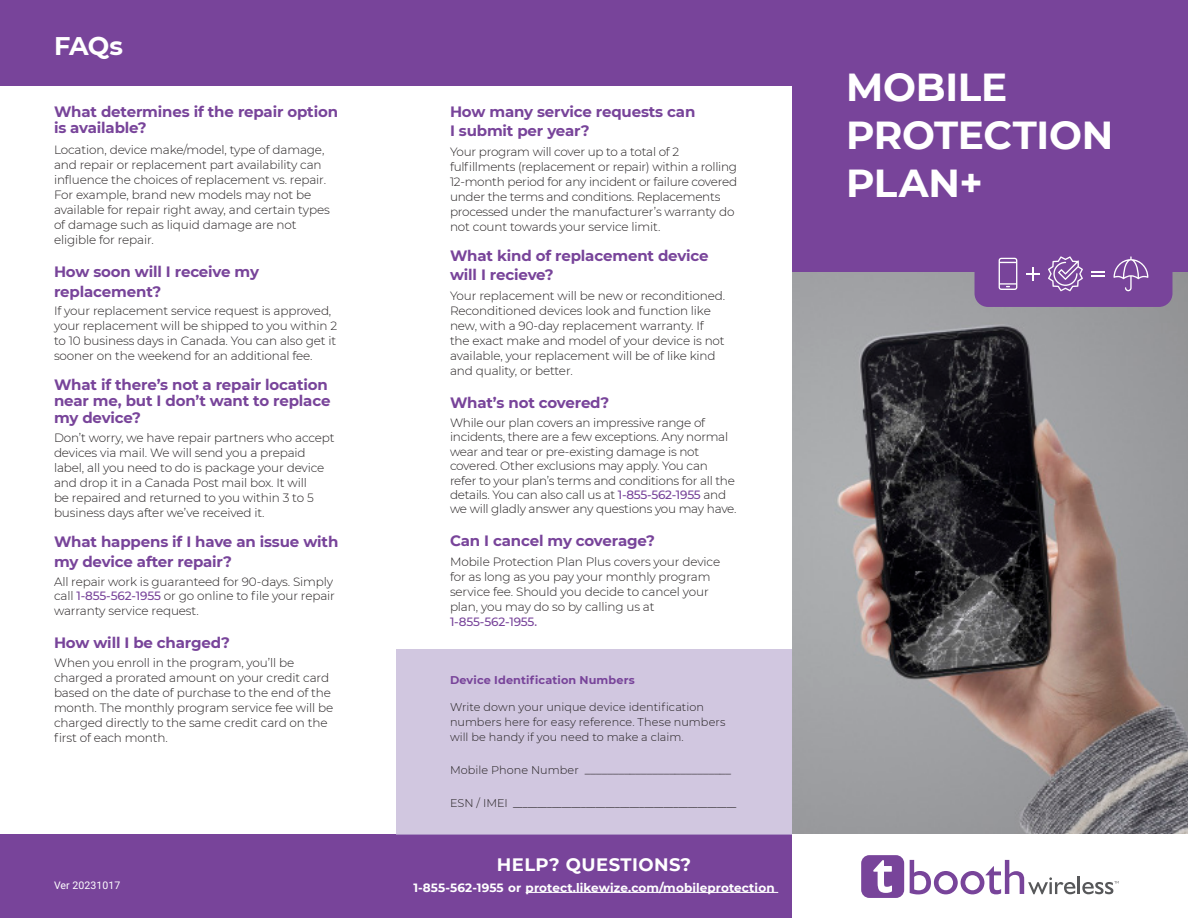
<style>
.page{position:relative;width:1188px;height:918px;background:#fff}
.page>*{position:absolute;margin:0;border:0;box-sizing:border-box;transform-origin:0 0}
.t1{font:700 39px "Montserrat";letter-spacing:-.005em;color:#fff}
.t2{font:700 25.5px "Montserrat";color:#fff}
.Call-out_header{font:700 18px "Montserrat";letter-spacing:.025em;color:#fff}
.Header_2{font:700 15px/19.5px "Montserrat";letter-spacing:-.01em;color:#78449a}
.Header_2-2{font:300 12px/15px "Montserrat";letter-spacing:-.01em;color:#231f20}
.Call-out_header-2{font:700 12px "Montserrat";letter-spacing:.01em;color:#fff}
.Body{font:300 11.25px/15px "Montserrat";letter-spacing:.005em;color:#231f20}
.Body-2{font:300 11.25px "Roboto";color:#231f20}
.Subhead{font:700 11.25px "Montserrat";letter-spacing:.015em;color:#78449a}
.t3{font:10.5px "Roboto";letter-spacing:.01em;color:#fff}
.s1{font-weight:500;color:#78449a}
.s2{font-family:"Montserrat"}
</style>
<div class="page">
<img style="left:792px;top:271px;width:396px;height:563px">
<div style="left:792px;top:0;width:396px;height:271px;background:#78449a"></div>
<div style="left:975px;top:241px;width:197px;height:66px;background:#78449a;border-radius:14px"></div>
<svg style="left:999px;top:258px;width:18px;height:32px"></svg>
<svg style="left:1026px;top:267px;width:13px;height:13px"></svg>
<svg style="left:1114px;top:256px;width:34px;height:35px"></svg>
<svg style="left:1048px;top:256px;width:35px;height:35px"></svg>
<svg style="left:1092px;top:272px;width:13px;height:4px"></svg>
<div style="left:0;top:835px;width:792px;height:83px;background:#78449a"></div>
<hr style="left:526px;top:892px;width:252px;height:1px;background:#fff">
<svg style="left:910px;top:860px;width:209px;height:34px"></svg>
<div style="left:861px;top:855px;width:43px;height:43px;background:#78449a;border-radius:8px"></div>
<svg style="left:873px;top:860px;width:19px;height:33px"></svg>
<div style="left:0;top:0;width:792px;height:85px;background:#78449a"></div>
<div style="left:396px;top:649px;width:396px;height:186px;background:#d1c7e0"></div>
<p class="t2" style="left:54px;top:28px;width:71px">FAQs</p>
<p class="Header_2" style="left:54px;top:102px;width:286px;line-height:16.5px">What determines if the repair option is available?</p>
<p class="Header_2-2" style="left:54px;top:142px;width:277px">Location, device make/model, type of damage, and repair or replacement part availability can influence the choices of replacement vs. repair.<br>For example, brand new models may not be available for repair right away, and certain types of damage such as liquid damage are not eligible for repair.</p>
<p class="Header_2" style="left:54px;top:261px;width:207px">How soon will I receive my replacement?</p>
<p class="Header_2-2" style="left:54px;top:302px;width:285px">If your replacement service request is approved, your replacement will be shipped to you within 2 to 10 business days in Canada. You can also get it sooner on the weekend for an additional fee.</p>
<p class="Header_2" style="left:54px;top:375px;width:278px;line-height:16.5px">What if there’s not a repair location near me, but I don’t want to replace my device?</p>
<p class="Header_2-2" style="left:54px;top:430px;width:282px">Don’t worry, we have repair partners who accept devices via mail. We will send you a prepaid label, all you need to do is package your device and drop it in a Canada Post mail box. It will<br>be repaired and returned to you within 3 to 5 business days after we’ve received it.</p>
<p class="Header_2" style="left:54px;top:531px;width:286px">What happens if I have an issue with my device after repair?</p>
<p class="Header_2-2" style="left:54px;top:574px;width:282px;line-height:14.4px">All repair work is guaranteed for 90-days. Simply call <span class="s1">1-855-562-1955</span> or go online to file your repair warranty service request.</p>
<p class="Header_2" style="left:54px;top:632px;width:177px">How will I be charged?</p>
<p class="Header_2-2" style="left:54px;top:655px;width:281px">When you enroll in the program, you’ll be charged a prorated amount on your credit card based on the date of purchase to the end of the month. The monthly program service fee will be charged directly to the same credit card on the first of each month.</p>
<p class="t3" style="left:54px;top:878px;width:68px">Ver 20231017</p>
<p class="Header_2" style="left:450px;top:101px;width:247px">How many service requests can<br>I submit per year?</p>
<p class="Header_2-2" style="left:450px;top:143px;width:289px">Your program will cover up to a total of 2 fulfillments (replacement or repair) within a rolling 12-month period for any incident or failure covered under the terms and conditions. Replacements processed under the manufacturer’s warranty do not count towards your service limit.</p>
<p class="Header_2" style="left:450px;top:245px;width:260px">What kind of replacement device will I recieve?</p>
<p class="Header_2-2" style="left:450px;top:287px;width:277px">Your replacement will be new or reconditioned.<br>Reconditioned devices look and function like new, with a 90-day replacement warranty. If the exact make and model of your device is not available, your replacement will be of like kind and quality, or better.</p>
<p class="Header_2" style="left:450px;top:392px;width:161px">What’s not covered?</p>
<p class="Header_2-2" style="left:450px;top:415px;width:288px;line-height:14.4px">While our plan covers an impressive range of incidents, there are a few exceptions. Any normal wear and tear or pre-existing damage is not covered. Other exclusions may apply. You can refer to your plan’s terms and conditions for all the details. You can also call us at <span class="s1">1-855-562-1955</span> and we will gladly answer any questions you may have.</p>
<p class="Header_2" style="left:450px;top:531px;width:207px">Can I cancel my coverage?</p>
<p class="Header_2-2" style="left:450px;top:554px;width:272px">Mobile Protection Plan Plus covers your device for as long as you pay your monthly program service fee. Should you decide to cancel your plan, you may do so by calling us at <span class="s1">1-855-562-1955.</span></p>
<p class="Subhead" style="left:450px;top:672px;width:186px">Device Identification Numbers</p>
<p class="Body" style="left:450px;top:700px;width:277px">Write down your unique device identification numbers here for easy reference. These numbers will be handy if you need to make a claim.</p>
<p class="Body" style="left:450px;top:763px;width:283px">Mobile Phone Number __________________________</p>
<p class="Body-2" style="left:450px;top:796px;width:288px"><span class="s2">ESN / IMEI</span> ______________________________________________</p>
<p class="Call-out_header" style="left:497px;top:852px;width:196px">HELP? QUESTIONS?</p>
<p class="Call-out_header-2" style="left:413px;top:879px;width:363px">1-855-562-1955 or protect.likewize.com/mobileprotection</p>
<p class="t1" style="left:846px;top:59px;width:163px">MOBILE</p>
<p class="t1" style="left:846px;top:107px;width:269px">PROTECTION</p>
<p class="t1" style="left:846px;top:155px;width:138px">PLAN+</p>
</div>
